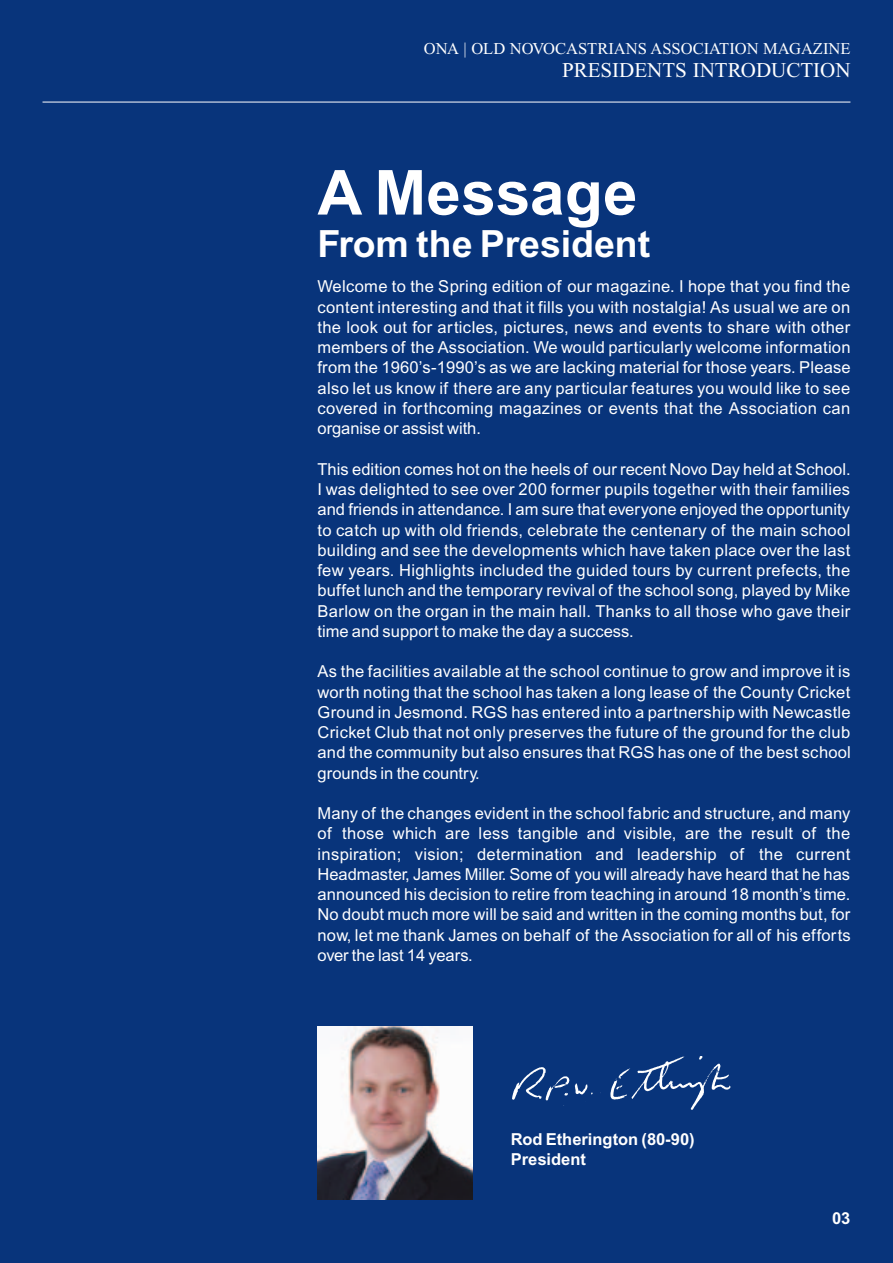
<style>
.page{position:relative;width:893px;height:1263px;background:#08347b}
.page>*{position:absolute;margin:0;border:0;box-sizing:border-box;transform-origin:0 0}
.t1{font:700 62.1px "Arial";color:#fff}
.t2{font:700 37.5px "Arial";color:#fff}
.t3{font:21px "Times New Roman";color:#fff}
.t4{font:16.5px/20.2px "Arial";letter-spacing:.015em;color:#fff;text-align:justify}
.t5{font:16.5px "Times New Roman";color:#fff}
.t6{font:700 16.5px/20.2px "Arial";color:#fff}
</style>
<div class="page">
<img style="left:317px;top:1026px;width:155px;height:173px">
<img style="left:512px;top:1056px;width:219px;height:54px">
<hr style="left:43px;top:102px;width:807px;height:1px;background:#fff">
<p class="t5" style="left:424px;top:43px;width:428px">ONA | OLD NOVOCASTRIANS ASSOCIATION MAGAZINE</p>
<p class="t3" style="left:562px;top:62px;width:290px">PRESIDENTS INTRODUCTION</p>
<h1 class="t1" style="left:317px;top:170px;width:321px">A Message</h1>
<h2 class="t2" style="left:317px;top:230px;width:334px">From the President</h2>
<p class="t4" style="left:317px;top:278px;width:535px">Welcome to the Spring edition of our magazine. I hope that you find the content interesting and that it fills you with nostalgia! As usual we are on the look out for articles, pictures, news and events to share with other members of the Association. We would particularly welcome information from the 1960’s-1990’s as we are lacking material for those years. Please also let us know if there are any particular features you would like to see covered in forthcoming magazines or events that the Association can organise or assist with.</p>
<p class="t4" style="left:317px;top:460px;width:535px">This edition comes hot on the heels of our recent Novo Day held at School.<br>I was delighted to see over 200 former pupils together with their families and friends in attendance. I am sure that everyone enjoyed the opportunity to catch up with old friends, celebrate the centenary of the main school building and see the developments which have taken place over the last few years. Highlights included the guided tours by current prefects, the buffet lunch and the temporary revival of the school song, played by Mike Barlow on the organ in the main hall. Thanks to all those who gave their time and support to make the day a success.</p>
<p class="t4" style="left:317px;top:663px;width:535px">As the facilities available at the school continue to grow and improve it is worth noting that the school has taken a long lease of the County Cricket Ground in Jesmond. RGS has entered into a partnership with Newcastle Cricket Club that not only preserves the future of the ground for the club and the community but also ensures that RGS has one of the best school grounds in the country.</p>
<p class="t4" style="left:317px;top:805px;width:535px">Many of the changes evident in the school fabric and structure, and many of those which are less tangible and visible, are the result of the inspiration; vision; determination and leadership of the current Headmaster, James Miller. Some of you will already have heard that he has announced his decision to retire from teaching in around 18 month’s time.<br>No doubt much more will be said and written in the coming months but, for now, let me thank James on behalf of the Association for all of his efforts over the last 14 years.</p>
<p class="t6" style="left:511px;top:1131px;width:185px">Rod Etherington (80-90)<br>President</p>
<p class="t6" style="left:832px;top:1209px;width:20px">03</p>
</div>
